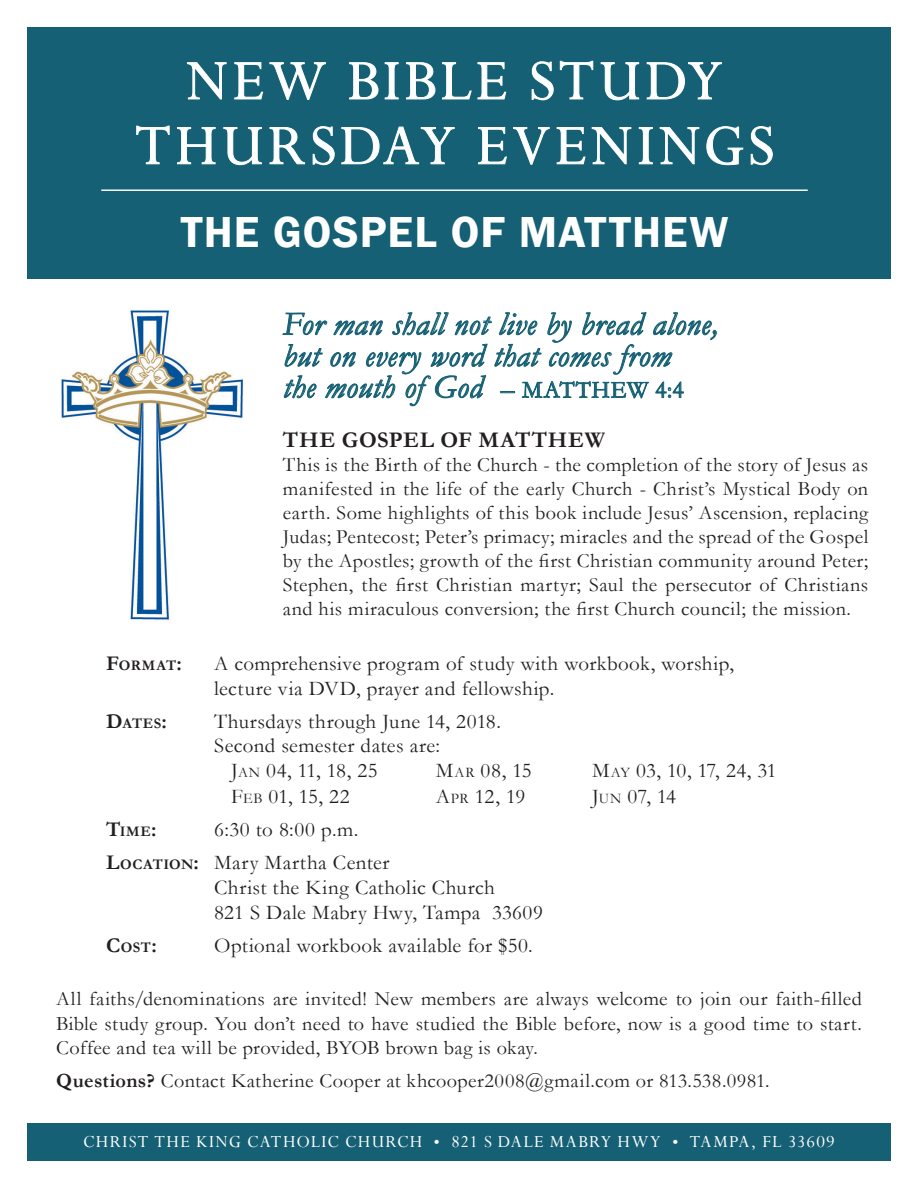
<style>
.page{position:relative;width:918px;height:1188px;background:#fff}
.page>*{position:absolute;margin:0;border:0;box-sizing:border-box;transform-origin:0 0}
.t1{font:63.45px/64.8px "Perpetua";letter-spacing:.06em;color:#fff;text-align:center}
.t2{font:600 44.7px "Franklin Gothic";letter-spacing:.025em;color:#fff}
.t3{font:italic 33px/31.5px "Garamond";letter-spacing:.015em;color:#156074}
.t4{font:700 22.5px "Garamond";letter-spacing:.03em;color:#231f20}
.t5{font:21px/25.2px "Garamond";letter-spacing:.02em;color:#231f20}
.t6{font:21px "Garamond";letter-spacing:-.01em;color:#231f20}
.t7{font:20.25px/24px "Garamond";letter-spacing:.02em;color:#231f20;text-align:justify}
.t8{font:18.75px "Perpetua";letter-spacing:.07em;color:#fff}
.t9{font:700 14.7px "Garamond";letter-spacing:.035em;color:#231f20}
.s1{font-style:normal;font-size:27px}
.s2{font-style:normal;font-size:24px}
.s3{font-size:21px}
.s4{font-size:14.7px}
.s5{font-weight:700}
.s6{font-weight:700;font-size:14.7px}
</style>
<div class="page">
<svg style="left:283px;top:312px;width:44px;height:24px"></svg>
<svg style="left:334px;top:320px;width:49px;height:15px"></svg>
<svg style="left:392px;top:313px;width:57px;height:22px"></svg>
<svg style="left:455px;top:317px;width:37px;height:18px"></svg>
<svg style="left:499px;top:313px;width:38px;height:22px"></svg>
<svg style="left:495px;top:344px;width:46px;height:23px"></svg>
<svg style="left:548px;top:312px;width:169px;height:63px"></svg>
<svg style="left:284px;top:344px;width:203px;height:62px"></svg>
<svg style="left:501px;top:391px;width:14px;height:2px"></svg>
<svg style="left:522px;top:381px;width:127px;height:18px"></svg>
<svg style="left:656px;top:382px;width:28px;height:16px"></svg>
<img style="left:61px;top:310px;width:182px;height:310px">
<div style="left:27px;top:27px;width:864px;height:252px;background:#156074"></div>
<svg style="left:187px;top:62px;width:40px;height:38px"></svg>
<svg style="left:234px;top:62px;width:29px;height:38px"></svg>
<svg style="left:269px;top:62px;width:57px;height:38px"></svg>
<svg style="left:349px;top:62px;width:30px;height:38px"></svg>
<svg style="left:385px;top:62px;width:14px;height:38px"></svg>
<svg style="left:406px;top:62px;width:30px;height:38px"></svg>
<svg style="left:442px;top:62px;width:64px;height:38px"></svg>
<svg style="left:532px;top:61px;width:22px;height:39px"></svg>
<svg style="left:560px;top:61px;width:33px;height:39px"></svg>
<svg style="left:601px;top:62px;width:38px;height:38px"></svg>
<svg style="left:647px;top:62px;width:75px;height:38px"></svg>
<svg style="left:136px;top:126px;width:34px;height:38px"></svg>
<svg style="left:177px;top:127px;width:39px;height:37px"></svg>
<svg style="left:223px;top:127px;width:39px;height:38px"></svg>
<svg style="left:269px;top:127px;width:36px;height:37px"></svg>
<svg style="left:313px;top:126px;width:22px;height:39px"></svg>
<svg style="left:341px;top:126px;width:114px;height:38px"></svg>
<svg style="left:478px;top:127px;width:29px;height:37px"></svg>
<svg style="left:513px;top:127px;width:37px;height:38px"></svg>
<svg style="left:557px;top:127px;width:29px;height:37px"></svg>
<svg style="left:592px;top:127px;width:39px;height:37px"></svg>
<svg style="left:639px;top:127px;width:14px;height:37px"></svg>
<svg style="left:660px;top:127px;width:39px;height:37px"></svg>
<svg style="left:706px;top:126px;width:37px;height:39px"></svg>
<svg style="left:751px;top:126px;width:22px;height:39px"></svg>
<div style="left:27px;top:1123px;width:864px;height:38px;background:#156074"></div>
<hr style="left:101px;top:190px;width:707px;height:1px;background:#fff">
<h1 class="t1" style="left:135px;top:47px;width:641px">NEW BIBLE STUDY<br>THURSDAY EVENINGS</h1>
<h2 class="t2" style="left:181px;top:205px;width:549px">THE GOSPEL OF MATTHEW</h2>
<h3 class="t3" style="left:283px;top:307px;width:437px">For man shall not live by bread alone, but on every word that comes from<br>the mouth of God <span class="s1">–</span> <span class="s2">MATTHEW 4:4</span></h3>
<p class="t4" style="left:283px;top:424px;width:323px">THE GOSPEL OF MATTHEW</p>
<p class="t7" style="left:283px;top:452px;width:587px">This is the Birth of the Church - the completion of the story of Jesus as manifested in the life of the early Church - Christ’s Mystical Body on earth. Some highlights of this book include Jesus’ Ascension, replacing Judas; Pentecost; Peter’s primacy; miracles and the spread of the Gospel by the Apostles; growth of the first Christian community around Peter; Stephen, the first Christian martyr; Saul the persecutor of Christians and his miraculous conversion; the first Church council; the mission.</p>
<p class="t9" style="left:106px;top:655px;width:77px"><span class="s3">F</span>ORMAT<span class="s3">:</span></p>
<p class="t5" style="left:214px;top:650px;width:521px">A comprehensive program of study with workbook, worship, lecture via DVD, prayer and fellowship.</p>
<p class="t9" style="left:106px;top:713px;width:62px"><span class="s3">D</span>ATES<span class="s3">:</span></p>
<p class="t5" style="left:214px;top:708px;width:288px">Thursdays through June 14, 2018.</p>
<p class="t5" style="left:214px;top:732px;width:227px">Second semester dates are:</p>
<p class="t6" style="left:231px;top:757px;width:148px">J<span class="s4">AN</span> 04, 11, 18, 25</p>
<p class="t6" style="left:436px;top:757px;width:98px">M<span class="s4">AR</span> 08, 15</p>
<p class="t6" style="left:592px;top:757px;width:186px">M<span class="s4">AY</span> 03, 10, 17, 24, 31</p>
<p class="t6" style="left:231px;top:782px;width:120px">F<span class="s4">EB</span> 01, 15, 22</p>
<p class="t6" style="left:436px;top:782px;width:91px">A<span class="s4">PR</span> 12, 19</p>
<p class="t6" style="left:592px;top:782px;width:85px">J<span class="s4">UN</span> 07, 14</p>
<p class="t9" style="left:106px;top:821px;width:52px"><span class="s3">T</span>IME<span class="s3">:</span></p>
<p class="t5" style="left:106px;top:812px;width:285px;line-height:33px;text-indent:108px">6:30 to 8:00 p.m.<br><span class="s5">L</span><span class="s6">OCATION</span><span class="s5">:</span> Mary Martha Center</p>
<p class="t5" style="left:214px;top:874px;width:330px">Christ the King Catholic Church<br>821 S Dale Mabry Hwy, Tampa 33609</p>
<p class="t9" style="left:106px;top:937px;width:52px"><span class="s3">C</span>OST<span class="s3">:</span></p>
<p class="t5" style="left:214px;top:932px;width:320px">Optional workbook available for $50.</p>
<p class="t7" style="left:56px;top:986px;width:807px">All faiths/denominations are invited! New members are always welcome to join our faith-filled Bible study group. You don’t need to have studied the Bible before, now is a good time to start.<br>Coffee and tea will be provided, BYOB brown bag is okay.</p>
<p class="t7" style="left:56px;top:1068px;width:715px"><span class="s5">Questions?</span> Contact Katherine Cooper at khcooper2008@gmail.com or 813.538.0981.</p>
<p class="t8" style="left:83px;top:1130px;width:753px">CHRIST THE KING CATHOLIC CHURCH • 821 S DALE MABRY HWY • TAMPA, FL 33609</p>
</div>
